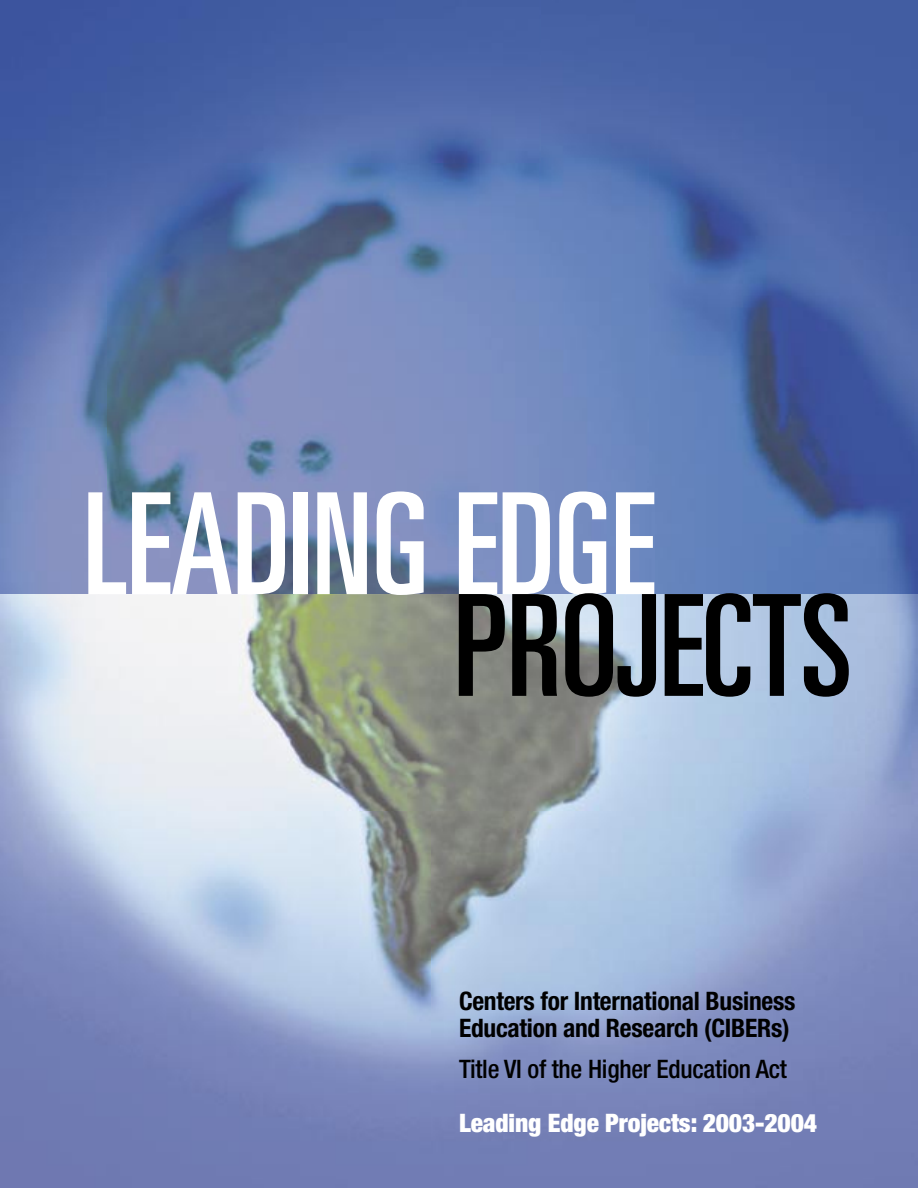
<style>
.page{position:relative;width:918px;height:1188px;background:#fff}
.page>*{position:absolute;margin:0;border:0;box-sizing:border-box;transform-origin:0 0}
.t1{font:ultra-condensed 141px "Univers";letter-spacing:-.005em;color:#fff}
.t2{font:ultra-condensed 141px "Univers";letter-spacing:-.01em;color:#000}
.t3{font:700 condensed 25.5px/27px "Helvetica Neue";letter-spacing:-.01em;color:#000}
.t4{font:500 condensed 25.5px "Helvetica Neue";letter-spacing:-.01em;color:#000}
.t5{font:900 condensed 25.5px "Helvetica Neue";letter-spacing:-.005em;color:#fff}
</style>
<div class="page">
<img style="left:0;top:0;width:107px;height:594px">
<img style="left:649px;top:0;width:269px;height:594px">
<img style="left:107px;top:0;width:432px;height:491px">
<img style="left:539px;top:0;width:110px;height:491px">
<img style="left:88px;top:491px;width:566px;height:103px">
<img style="left:0;top:811px;width:431px;height:377px">
<img style="left:431px;top:811px;width:432px;height:377px">
<img style="left:0;top:595px;width:809px;height:216px">
<img style="left:88px;top:594px;width:566px;height:1px">
<h1 class="t1" style="left:83px;top:464px;width:574px">LEADING EDGE</h1>
<h1 class="t2" style="left:454px;top:566px;width:400px">PROJECTS</h1>
<p class="t3" style="left:459px;top:987px;width:338px">Centers for International Business<br>Education and Research (CIBERs)</p>
<p class="t4" style="left:459px;top:1053px;width:330px">Title VI of the Higher Education Act</p>
<p class="t5" style="left:459px;top:1107px;width:360px">Leading Edge Projects: 2003-2004</p>
</div>
